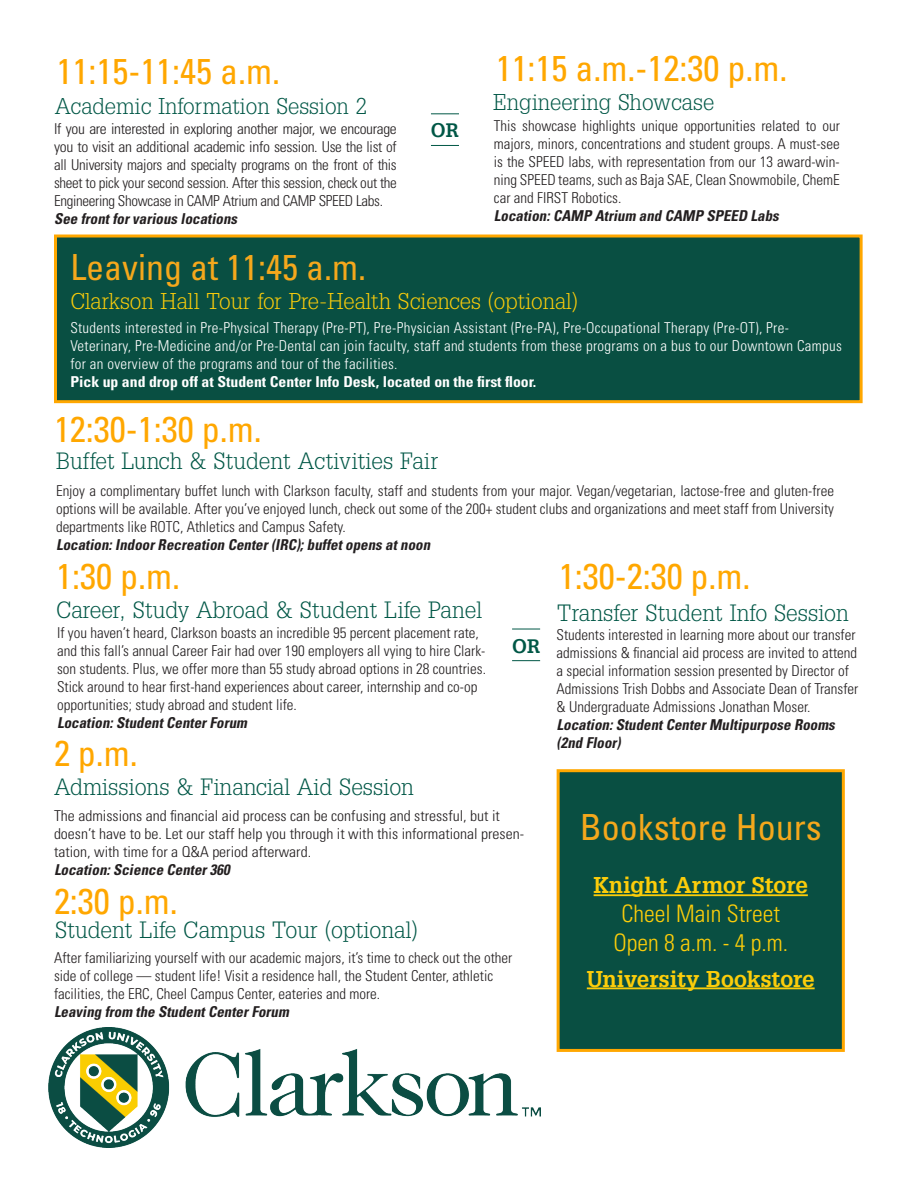
<style>
.page{position:relative;width:918px;height:1188px;background:#fff}
.page>*{position:absolute;margin:0;border:0;box-sizing:border-box;transform-origin:0 0}
.t1{font:condensed 36px "Univers";color:#ffa700}
.t2{font:condensed 36px "Univers";color:#f5a81c}
.t3{font:24.75px "Square Serif Light DTC";color:#005746}
.t4{font:24px "Square Serif Light DTC";color:#fccd0a}
.t5{font:24px "Square Serif Light DTC";color:#005746}
.t6{font:300 condensed 24px/28.8px "Univers";color:#fccd0a;text-align:center}
.t7{font:24px "Square Serif Bold DTC";color:#fccd0a}
.t8{font:20.55px "Square Serif Bold DTC";color:#005746}
.t9{font:300 condensed 15px/18px "Univers";color:#231f20;text-align:justify}
.t10{font:300 condensed 15px/18px "Univers";letter-spacing:.02em;color:#fff}
.t11{font:italic 700 condensed 15px "Univers";color:#231f20}
.t12{font:300 condensed 15px/18px "Univers";color:#231f20;scale:1.05 1}
.t13{font:700 condensed 15px "Univers";color:#fff;scale:1.05 1}
.s1{font-style:inherit}
.s2{font-weight:700;font-style:italic}
.s3{font-family:"Square Serif Bold DTC";font-weight:400;font-stretch:normal}
</style>
<div class="page">
<svg style="left:431px;top:113px;width:28px;height:1px"></svg>
<svg style="left:431px;top:145px;width:28px;height:1px"></svg>
<div style="left:54px;top:235px;width:809px;height:168px;background:#094f42;border:3px solid #ffa700"></div>
<svg style="left:512px;top:629px;width:28px;height:1px"></svg>
<svg style="left:512px;top:660px;width:28px;height:1px"></svg>
<div style="left:557px;top:769px;width:288px;height:283px;background:#094f42;border:3px solid #ffa700"></div>
<hr style="left:594px;top:894px;width:214px;height:2px;background:#fccd0a">
<hr style="left:587px;top:987px;width:228px;height:2px;background:#fccd0a">
<img style="left:48px;top:1027px;width:492px;height:121px">
<p class="t1" style="left:56px;top:49px;width:225px">11:15-11:45 a.m.</p>
<p class="t5" style="left:55px;top:93px;width:314px">Academic Information Session 2</p>
<p class="t9" style="left:54px;top:120px;width:344px">If you are interested in exploring another major, we encourage you to visit an additional academic info session. Use the list of all University majors and specialty programs on the front of this sheet to pick your second session. After this session, check out the Engineering Showcase in CAMP Atrium and CAMP SPEED Labs.</p>
<p class="t11" style="left:54px;top:209px;width:188px">See frontforvarious locations</p>
<p class="t8" style="left:431px;top:119px;width:30px">OR</p>
<p class="t1" style="left:496px;top:45px;width:293px">11:15 a.m.-12:30 p.m.</p>
<p class="t5" style="left:493px;top:88px;width:223px">Engineering Showcase</p>
<p class="t9" style="left:494px;top:117px;width:347px">This showcase highlights unique opportunities related to our majors, minors, concentrations and student groups. A must-see is the SPEED labs, with representation from our 13 award-win&shy;ning SPEED teams, such as Baja SAE, Clean Snowmobile, ChemE car and FIRST Robotics.</p>
<p class="t11" style="left:494px;top:206px;width:290px">Location:CAMP Atrium and CAMP SPEED Labs</p>
<p class="t2" style="left:70px;top:244px;width:297px">Leaving at 11:45 a.m.</p>
<p class="t4" style="left:70px;top:287px;width:509px">Clarkson Hall Tour for Pre-Health Sciences (optional)</p>
<p class="t10" style="left:70px;top:319px;width:773px">Students interested in Pre-Physical Therapy (Pre-PT), Pre-Physician Assistant (Pre-PA), Pre-Occupational Therapy (Pre-OT), Pre-<br>Veterinary, Pre-Medicine and/or Pre-Dental can join faculty, staff and students from these programs on a bus to our Downtown Campus for an overview of the programs and tour of the facilities.</p>
<p class="t13" style="left:70px;top:373px;width:445px">Pick up and drop off at Student Center Info Desk, located on the first floor.</p>
<p class="t1" style="left:54px;top:407px;width:209px">12:30-1:30 p.m.</p>
<p class="t3" style="left:56px;top:447px;width:384px">Buffet Lunch &amp; Student Activities Fair</p>
<p class="t9" style="left:56px;top:481px;width:780px">Enjoy a complimentary buffet lunch with Clarkson faculty, staff and students from your major. Vegan/vegetarian, lactose-free and gluten-free options will be available. After you’ve enjoyed lunch, check out some of the 200+ student clubs and organizations and meet staff from University departments like ROTC, Athletics and Campus Safety.</p>
<p class="t11" style="left:56px;top:535px;width:379px">Location:IndoorRecreation Center(IRC);buffetopens atnoon</p>
<p class="t1" style="left:56px;top:554px;width:125px">1:30 p.m.</p>
<p class="t3" style="left:56px;top:596px;width:428px">Career, Study Abroad &amp; Student Life Panel</p>
<p class="t9" style="left:57px;top:623px;width:430px;text-align:left">If you haven’t heard, Clarkson boasts an incredible 95 percent placement rate, and this fall’s annual Career Fair had over 190 employers all vying to hire Clark&shy;son students. Plus, we offer more than 55 study abroad options in 28 countries.<br>Stick around to hear first-hand experiences about career, internship and co-op opportunities; study abroad and student life.</p>
<p class="t11" style="left:57px;top:713px;width:195px">Location:StudentCenterForum</p>
<p class="t8" style="left:512px;top:634px;width:30px">OR</p>
<p class="t1" style="left:54px;top:730px;width:85px">2 p.m.</p>
<p class="t3" style="left:54px;top:773px;width:362px">Admissions &amp; Financial Aid Session</p>
<p class="t12" style="left:54px;top:806px;width:449px">The admissions and financial aid process can be confusing and stressful, but it doesn’t have to be. Let our staff help you through it with this informational presen&shy;tation, with time for a Q&amp;A period afterward.</p>
<p class="t11" style="left:54px;top:860px;width:181px"><span class="s1">L oca tion:</span> Science Center360</p>
<p class="t1" style="left:54px;top:878px;width:125px">2:30 p.m.</p>
<p class="t3" style="left:55px;top:916px;width:364px">Student Life Campus Tour (optional)</p>
<p class="t9" style="left:54px;top:948px;width:460px;text-align:left">After familiarizing yourself with our academic majors, it’s time to check out the other side of college — student life! Visit a residence hall, the Student Center, athletic facilities, the ERC, Cheel Campus Center, eateries and more.</p>
<p class="t11" style="left:54px;top:1002px;width:240px">Leaving from the StudentCenterForum</p>
<p class="t1" style="left:559px;top:554px;width:193px">1:30-2:30 p.m.</p>
<p class="t3" style="left:557px;top:599px;width:293px">Transfer Student Info Session</p>
<p class="t9" style="left:557px;top:626px;width:303px;text-align:left">Students interested in learning more about our transfer admissions &amp; financial aid process are invited to attend a special information session presented by Director of Admissions Trish Dobbs and Associate Dean of Transfer &amp; Undergraduate Admissions Jonathan Moser.<br><span class="s2">L o ca tion:</span> <span class="s2">StudentCenterMultipurpose Rooms (2nd Floor)</span></p>
<p class="t2" style="left:580px;top:804px;width:243px">Bookstore Hours</p>
<p class="t6" style="left:594px;top:871px;width:216px"><span class="s3">Knight Armor Store<br></span>Cheel Main Street<br>Open 8 a.m. - 4 p.m.</p>
<p class="t7" style="left:587px;top:965px;width:229px">University Bookstore</p>
</div>
